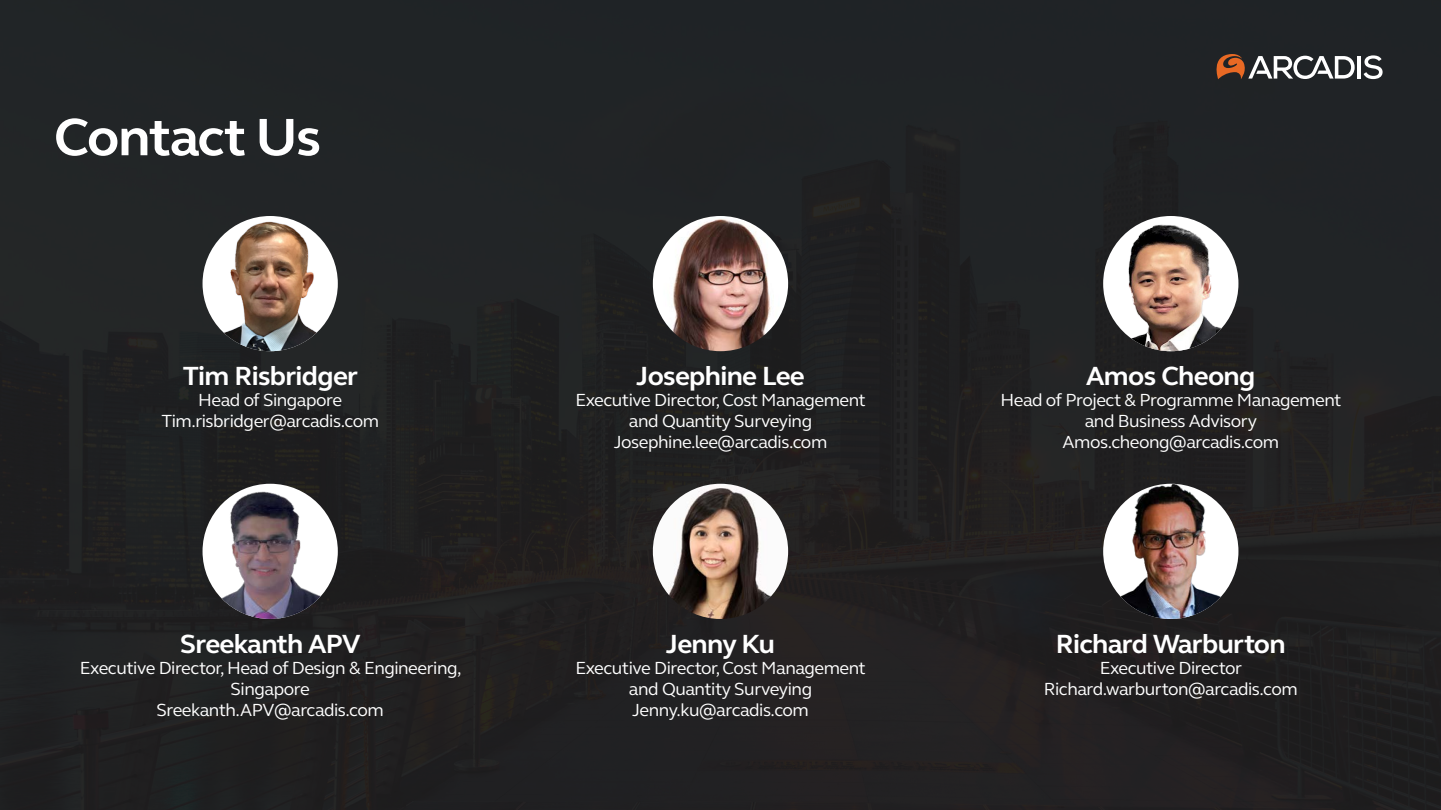
<style>
.page{position:relative;width:1441px;height:810px;background:#fff}
.page>*{position:absolute;margin:0;border:0;box-sizing:border-box;transform-origin:0 0}
.t1{font:700 54px "FS Elliot Pro";letter-spacing:-.025em;color:#fff}
.t2{font:700 27px "FS Elliot Pro";letter-spacing:-.025em;color:#fff}
.t3{font:18px/21px "FS Elliot Pro";letter-spacing:-.025em;color:#fff;text-align:center}
</style>
<div class="page">
<div style="left:0;top:0;width:1440px;height:810px;background:#1d1d1d"></div>
<img style="left:652px;top:216px;width:136px;height:135px;border-radius:68px">
<img style="left:202px;top:484px;width:136px;height:135px;border-radius:68px">
<img style="left:202px;top:216px;width:136px;height:135px;border-radius:68px">
<img style="left:1103px;top:484px;width:135px;height:135px;border-radius:68px">
<img style="left:652px;top:484px;width:136px;height:135px;border-radius:67px">
<img style="left:1103px;top:216px;width:135px;height:135px;border-radius:68px">
<hr style="left:1357px;top:56px;width:3px;height:23px;background:#fff">
<svg style="left:1363px;top:55px;width:19px;height:24px"></svg>
<svg style="left:1216px;top:54px;width:138px;height:25px"></svg>
<p class="t1" style="left:54px;top:101px;width:268px">Contact Us</p>
<p class="t2" style="left:183px;top:358px;width:177px">Tim Risbridger</p>
<p class="t3" style="left:198px;top:389px;width:145px">Head of Singapore</p>
<p class="t3" style="left:161px;top:410px;width:219px">Tim.risbridger@arcadis.com</p>
<p class="t2" style="left:180px;top:625px;width:182px">Sreekanth APV</p>
<p class="t3" style="left:80px;top:656px;width:383px">Executive Director, Head of Design &amp; Engineering,<br>Singapore</p>
<p class="t3" style="left:156px;top:698px;width:229px">Sreekanth.APV@arcadis.com</p>
<p class="t2" style="left:636px;top:358px;width:170px">Josephine Lee</p>
<p class="t3" style="left:575px;top:389px;width:292px">Executive Director, Cost Management and Quantity Surveying</p>
<p class="t3" style="left:613px;top:431px;width:215px">Josephine.lee@arcadis.com</p>
<p class="t2" style="left:665px;top:625px;width:111px">Jenny Ku</p>
<p class="t3" style="left:575px;top:656px;width:292px">Executive Director, Cost Management and Quantity Surveying</p>
<p class="t3" style="left:632px;top:698px;width:178px">Jenny.ku@arcadis.com</p>
<p class="t2" style="left:1086px;top:358px;width:170px">Amos Cheong</p>
<p class="t3" style="left:1000px;top:389px;width:342px">Head of Project &amp; Programme Management and Business Advisory</p>
<p class="t3" style="left:1062px;top:431px;width:218px">Amos.cheong@arcadis.com</p>
<p class="t2" style="left:1055px;top:625px;width:231px">Richard Warburton</p>
<p class="t3" style="left:1099px;top:656px;width:144px">Executive Director</p>
<p class="t3" style="left:1043px;top:677px;width:255px">Richard.warburton@arcadis.com</p>
</div>
